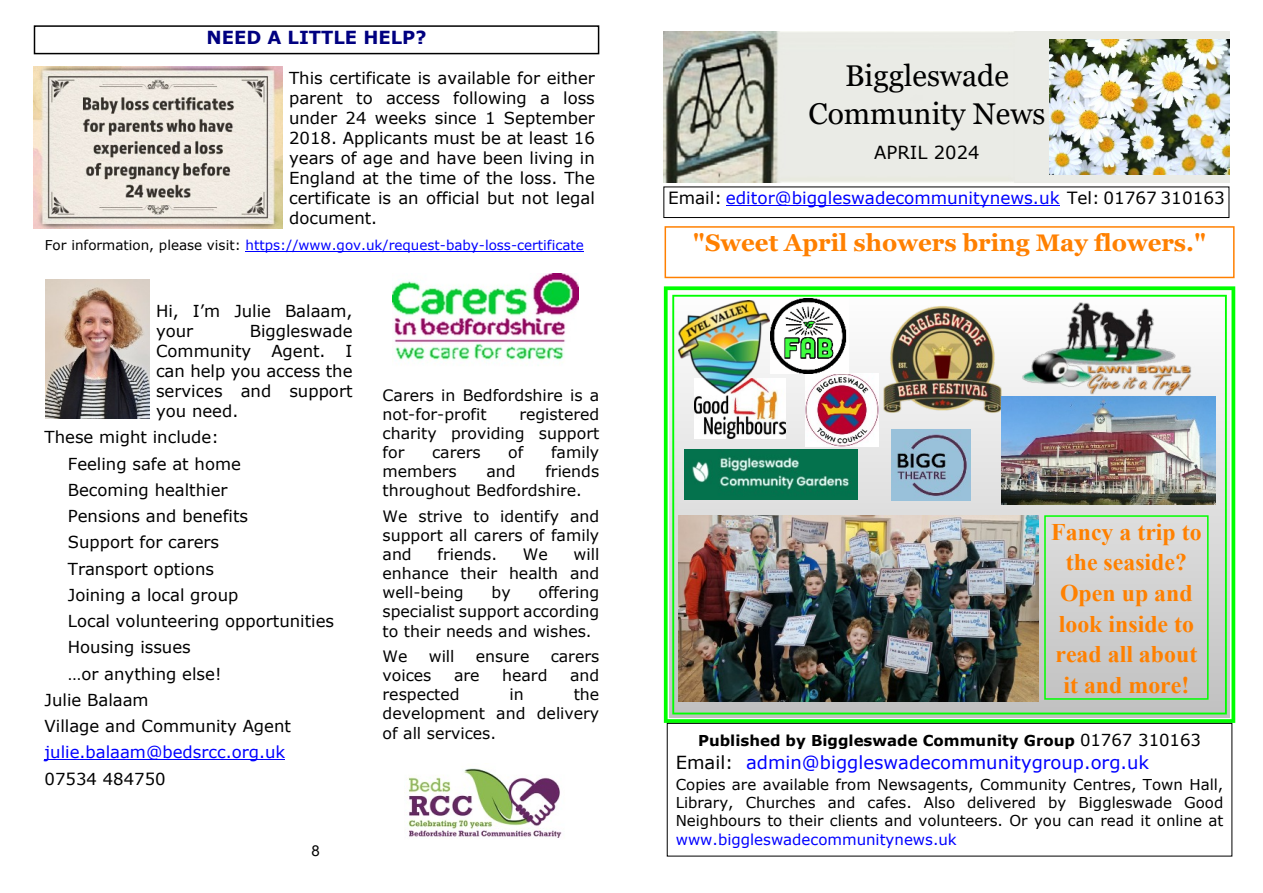
<style>
.page{position:relative;width:1263px;height:893px;background:#fff}
.page>*{position:absolute;margin:0;border:0;box-sizing:border-box;transform-origin:0 0}
.t1{font:30px/38.1px "Georgia";color:#000;text-align:center}
.t2{font:700 24px "Georgia";color:#ff8000}
.t3{font:700 23.85px/30.6px "Times New Roman";color:#ff8000;text-align:center}
.t4{font:18px "Verdana";color:#00f}
.t5{font:700 18px "Verdana";color:#000080}
.t6{font:18px "Verdana";color:#000}
.t7{font:16.8px "Verdana";color:#00f}
.t8{font:16.5px/20.1px "Verdana";color:#000;text-align:justify}
.t9{font:16.5px "Verdana";color:#00f}
.t10{font:15.75px/19.2px "Verdana";color:#000;text-align:justify}
.t11{font:15px/18.3px "Verdana";color:#000;text-align:justify}
.t12{font:700 15px "Verdana";color:#000}
.t13{font:15px "Verdana";color:#00f}
.t14{font:15px "Arial";color:#000}
.t15{font:13.5px "Verdana";color:#00f}
.s1{color:#000}
.s2{font-weight:400;font-size:16.5px}
</style>
<div class="page">
<div style="left:34px;top:25px;width:565px;height:29px;border:2px solid #000"></div>
<hr style="left:246px;top:251px;width:338px;height:1px;background:#00f">
<img style="left:34px;top:67px;width:248px;height:162px">
<hr style="left:45px;top:759px;width:240px;height:1px;background:#00f">
<img style="left:392px;top:274px;width:187px;height:92px">
<img style="left:45px;top:280px;width:104px;height:139px">
<img style="left:404px;top:768px;width:158px;height:70px">
<svg style="left:664px;top:286px;width:571px;height:437px;background:#bfdfc0"></svg>
<img style="left:878px;top:302px;width:128px;height:116px">
<img style="left:684px;top:449px;width:174px;height:51px">
<img style="left:664px;top:31px;width:565px;height:152px">
<div style="left:664px;top:187px;width:565px;height:31px;border:1px solid #000"></div>
<hr style="left:726px;top:205px;width:334px;height:1px;background:#00f">
<div style="left:667px;top:723px;width:565px;height:133px;border:1px solid #000"></div>
<img style="left:1049px;top:39px;width:180px;height:136px">
<div style="left:664px;top:226px;width:570px;height:52px;border:2px solid #ff8000"></div>
<img style="left:694px;top:379px;width:92px;height:60px">
<img style="left:805px;top:373px;width:73px;height:73px">
<img style="left:771px;top:298px;width:78px;height:75px">
<img style="left:678px;top:301px;width:92px;height:93px">
<div style="left:1044px;top:515px;width:164px;height:185px;border:2px solid #0f0"></div>
<img style="left:1017px;top:302px;width:186px;height:94px">
<img style="left:678px;top:515px;width:360px;height:187px">
<img style="left:892px;top:430px;width:79px;height:71px">
<img style="left:1002px;top:397px;width:213px;height:108px">
<p class="t5" style="left:207px;top:30px;width:221px">NEED A LITTLE HELP?</p>
<p class="t8" style="left:289px;top:69px;width:307px">This certificate is available for either parent to access following a loss under 24 weeks since 1 September 2018. Applicants must be at least 16 years of age and have been living in England at the time of the loss. The certificate is an official but not legal document.</p>
<p class="t15" style="left:45px;top:240px;width:540px"><span class="s1">For information, please visit:</span> https://www.gov.uk/request-baby-loss-certificate</p>
<p class="t8" style="left:156px;top:302px;width:198px">Hi, I’m Julie Balaam, your</p>
<p class="t8" style="left:156px;top:322px;width:198px;text-indent:94px">Biggleswade Community Agent. I can help you access the services and support you need.</p>
<p class="t8" style="left:45px;top:429px;width:176px">These might include:</p>
<p class="t8" style="left:68px;top:455px;width:175px">Feeling safe at home</p>
<p class="t8" style="left:68px;top:481px;width:161px">Becoming healthier</p>
<p class="t8" style="left:68px;top:507px;width:182px">Pensions and benefits</p>
<p class="t8" style="left:68px;top:534px;width:153px">Support for carers</p>
<p class="t8" style="left:68px;top:560px;width:148px">Transport options</p>
<p class="t8" style="left:68px;top:586px;width:172px">Joining a local group</p>
<p class="t8" style="left:68px;top:612px;width:268px">Local volunteering opportunities</p>
<p class="t8" style="left:68px;top:639px;width:124px">Housing issues</p>
<p class="t8" style="left:68px;top:665px;width:155px">…or anything else!</p>
<p class="t8" style="left:45px;top:691px;width:106px">Julie Balaam</p>
<p class="t8" style="left:45px;top:718px;width:248px">Village and Community Agent</p>
<p class="t9" style="left:45px;top:746px;width:242px">julie.balaam@bedsrcc.org.uk</p>
<p class="t8" style="left:45px;top:770px;width:123px">07534 484750</p>
<p class="t14" style="left:312px;top:845px;width:10px">8</p>
<p class="t10" style="left:383px;top:387px;width:218px">Carers in Bedfordshire is a not-for-profit</p>
<p class="t10" style="left:383px;top:406px;width:218px;text-indent:137px">registered charity providing support for</p>
<p class="t10" style="left:432px;top:444px;width:50px">carers</p>
<p class="t10" style="left:508px;top:444px;width:17px">of</p>
<p class="t10" style="left:551px;top:444px;width:50px">family</p>
<p class="t10" style="left:383px;top:463px;width:76px">members</p>
<p class="t10" style="left:486px;top:463px;width:31px">and</p>
<p class="t10" style="left:383px;top:463px;width:218px;text-indent:163px">friends throughout Bedfordshire.</p>
<p class="t10" style="left:383px;top:508px;width:218px">We strive to identify and support all carers of family and</p>
<p class="t10" style="left:437px;top:546px;width:61px">friends.</p>
<p class="t10" style="left:523px;top:546px;width:26px">We</p>
<p class="t10" style="left:383px;top:546px;width:218px;text-indent:191px">will enhance their health and well-being</p>
<p class="t10" style="left:383px;top:584px;width:218px;text-indent:156px">offering specialist support according to their needs and wishes.</p>
<p class="t10" style="left:383px;top:648px;width:26px">We</p>
<p class="t10" style="left:429px;top:648px;width:27px">will</p>
<p class="t10" style="left:476px;top:648px;width:55px">ensure</p>
<p class="t10" style="left:551px;top:648px;width:50px">carers</p>
<p class="t10" style="left:383px;top:667px;width:50px">voices</p>
<p class="t10" style="left:454px;top:667px;width:27px">are</p>
<p class="t10" style="left:502px;top:667px;width:47px">heard</p>
<p class="t10" style="left:570px;top:667px;width:31px">and</p>
<p class="t10" style="left:383px;top:686px;width:79px">respected</p>
<p class="t10" style="left:510px;top:686px;width:16px">in</p>
<p class="t10" style="left:492px;top:584px;width:21px">by</p>
<p class="t10" style="left:383px;top:686px;width:218px;text-indent:191px">the development and delivery of all services.</p>
<h1 class="t1" style="left:808px;top:59px;width:238px">Biggleswade<br>Community News</h1>
<p class="t6" style="left:874px;top:145px;width:107px">APRIL 2024</p>
<p class="t7" style="left:668px;top:191px;width:558px"><span class="s1">Email:</span> editor@biggleswadecommunitynews.uk <span class="s1">Tel: 01767 310163</span></p>
<h2 class="t2" style="left:693px;top:233px;width:515px">"Sweet April showers bring May flowers."</h2>
<h3 class="t3" style="left:1051px;top:519px;width:152px">Fancy a trip to the seaside?<br>Open up and look inside to read all about it and more!</h3>
<p class="t12" style="left:698px;top:735px;width:504px">Published by Biggleswade Community Group <span class="s2">01767 310163</span></p>
<p class="t4" style="left:676px;top:756px;width:475px"><span class="s1">Email:</span> admin@biggleswadecommunitygroup.org.uk</p>
<p class="t11" style="left:676px;top:776px;width:549px">Copies are available from Newsagents, Community Centres, Town Hall, Library, Churches and cafes. Also delivered by Biggleswade Good Neighbours to their clients and volunteers. Or you can read it online at</p>
<p class="t13" style="left:676px;top:833px;width:283px">www.biggleswadecommunitynews.uk</p>
</div>
